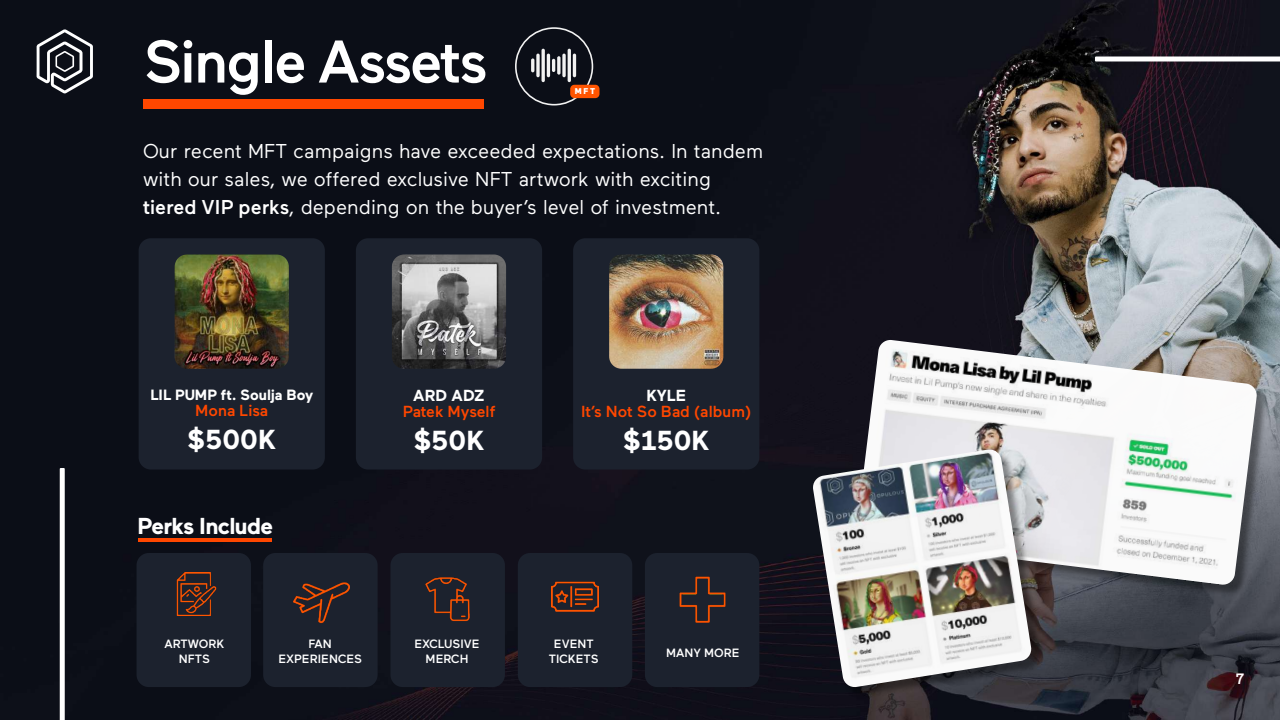
<style>
.page{position:relative;width:1280px;height:720px;background:#fff}
.page>*{position:absolute;margin:0;border:0;box-sizing:border-box;transform-origin:0 0}
.t1{font:500 60px "Maax";letter-spacing:-.03em;color:#fff}
.t2{font:700 27.4px "Maax";color:#fff}
.t3{font:700 23px "Maax";letter-spacing:-.03em;color:#fff}
.t4{font:20px/28px "Maax";color:#fff}
.t5{font:500 16px "Maax";color:#ff4700}
.t6{font:700 16px "Maax";color:#fff}
.t7{font:500 15px "Maax";color:#fff}
.t8{font:700 14.8px "Maax";letter-spacing:-.01em;color:#fff}
.t9{font:500 12px/15px "Maax";color:#fff;text-align:center}
.t10{font:900 8.4px "Maax";color:#fff}
.s1{font-weight:500}
</style>
<div class="page">
<img style="left:1px;top:0;width:1279px;height:720px">
<div style="left:139px;top:238px;width:186px;height:232px;background:#1c222e;border-radius:12px"></div>
<div style="left:356px;top:238px;width:186px;height:232px;background:#1c222e;border-radius:12px"></div>
<div style="left:573px;top:238px;width:186px;height:232px;background:#1c222e;border-radius:12px"></div>
<img style="left:175px;top:255px;width:114px;height:114px">
<img style="left:392px;top:255px;width:114px;height:114px">
<img style="left:609px;top:255px;width:114px;height:114px">
<svg style="left:37px;top:29px;width:56px;height:65px"></svg>
<svg style="left:60px;top:468px;width:5px;height:252px"></svg>
<svg style="left:1095px;top:56px;width:185px;height:6px"></svg>
<div style="left:143px;top:99px;width:341px;height:10px;background:#ff4700"></div>
<div style="left:515px;top:27px;width:78px;height:79px;border:2px solid #f2f2f2;border-radius:50%"></div>
<svg style="left:552px;top:59px;width:3px;height:13px"></svg>
<hr style="left:547px;top:54px;width:3px;height:23px;background:#f2f2f2;border-radius:2px">
<hr style="left:542px;top:49px;width:3px;height:33px;background:#f2f2f2;border-radius:2px">
<svg style="left:536px;top:54px;width:4px;height:23px"></svg>
<hr style="left:531px;top:58px;width:3px;height:14px;background:#f2f2f2;border-radius:2px">
<hr style="left:568px;top:49px;width:3px;height:33px;background:#f2f2f2;border-radius:2px">
<svg style="left:562px;top:54px;width:4px;height:23px"></svg>
<svg style="left:557px;top:56px;width:4px;height:19px"></svg>
<hr style="left:573px;top:54px;width:3px;height:23px;background:#f2f2f2;border-radius:2px">
<div style="left:570px;top:85px;width:30px;height:13px;background:#ff5400;border-radius:4px"></div>
<div style="left:137px;top:553px;width:114px;height:134px;background:#1c222e;border-radius:12px"></div>
<div style="left:858px;top:342px;width:411px;height:255px;background:#000;opacity:.4"></div>
<img style="left:856px;top:340px;width:401px;height:245px">
<div style="left:815px;top:451px;width:229px;height:248px;background:#000;opacity:.4"></div>
<img style="left:812px;top:449px;width:220px;height:239px">
<div style="left:390px;top:553px;width:115px;height:134px;background:#1c222e;border-radius:12px"></div>
<div style="left:263px;top:553px;width:115px;height:134px;background:#1c222e;border-radius:12px"></div>
<div style="left:518px;top:553px;width:114px;height:134px;background:#1c222e;border-radius:12px"></div>
<div style="left:645px;top:553px;width:114px;height:134px;background:#1c222e;border-radius:12px"></div>
<svg style="left:139px;top:538px;width:133px;height:3px"></svg>
<img style="left:176px;top:572px;width:41px;height:44px">
<img style="left:551px;top:581px;width:48px;height:31px">
<img style="left:425px;top:577px;width:45px;height:45px">
<img style="left:679px;top:576px;width:47px;height:47px">
<img style="left:293px;top:582px;width:56px;height:42px">
<h1 class="t1" style="left:143px;top:30px;width:346px">Single Assets</h1>
<p class="t10" style="left:575px;top:87px;width:22px">MFT</p>
<p class="t4" style="left:143px;top:138px;width:621px">Our recent MFT campaigns have exceeded expectations. In tandem with our sales, we offered exclusive NFT artwork with exciting <span class="s1">tiered VIP perks</span>, depending on the buyer’s level of investment.</p>
<p class="t8" style="left:150px;top:387px;width:164px">LIL PUMP ft. Soulja Boy</p>
<p class="t5" style="left:195px;top:402px;width:74px">Mona Lisa</p>
<h2 class="t2" style="left:187px;top:424px;width:91px">$500K</h2>
<p class="t3" style="left:138px;top:513px;width:137px">Perks Include</p>
<p class="t6" style="left:413px;top:387px;width:73px">ARD ADZ</p>
<p class="t5" style="left:403px;top:403px;width:94px">Patek Myself</p>
<h2 class="t2" style="left:413px;top:425px;width:73px">$50K</h2>
<p class="t6" style="left:646px;top:387px;width:41px">KYLE</p>
<p class="t5" style="left:581px;top:403px;width:172px">It’s Not So Bad (album)</p>
<h2 class="t2" style="left:623px;top:425px;width:88px">$150K</h2>
<p class="t9" style="left:164px;top:637px;width:62px">ARTWORK<br>NFTS</p>
<p class="t9" style="left:278px;top:637px;width:85px">FAN<br>EXPERIENCES</p>
<p class="t9" style="left:549px;top:637px;width:51px">EVENT<br>TICKETS</p>
<p class="t9" style="left:414px;top:637px;width:67px">EXCLUSIVE<br>MERCH</p>
<p class="t9" style="left:666px;top:646px;width:75px">MANY MORE</p>
<p class="t7" style="left:1236px;top:671px;width:10px">7</p>
</div>
